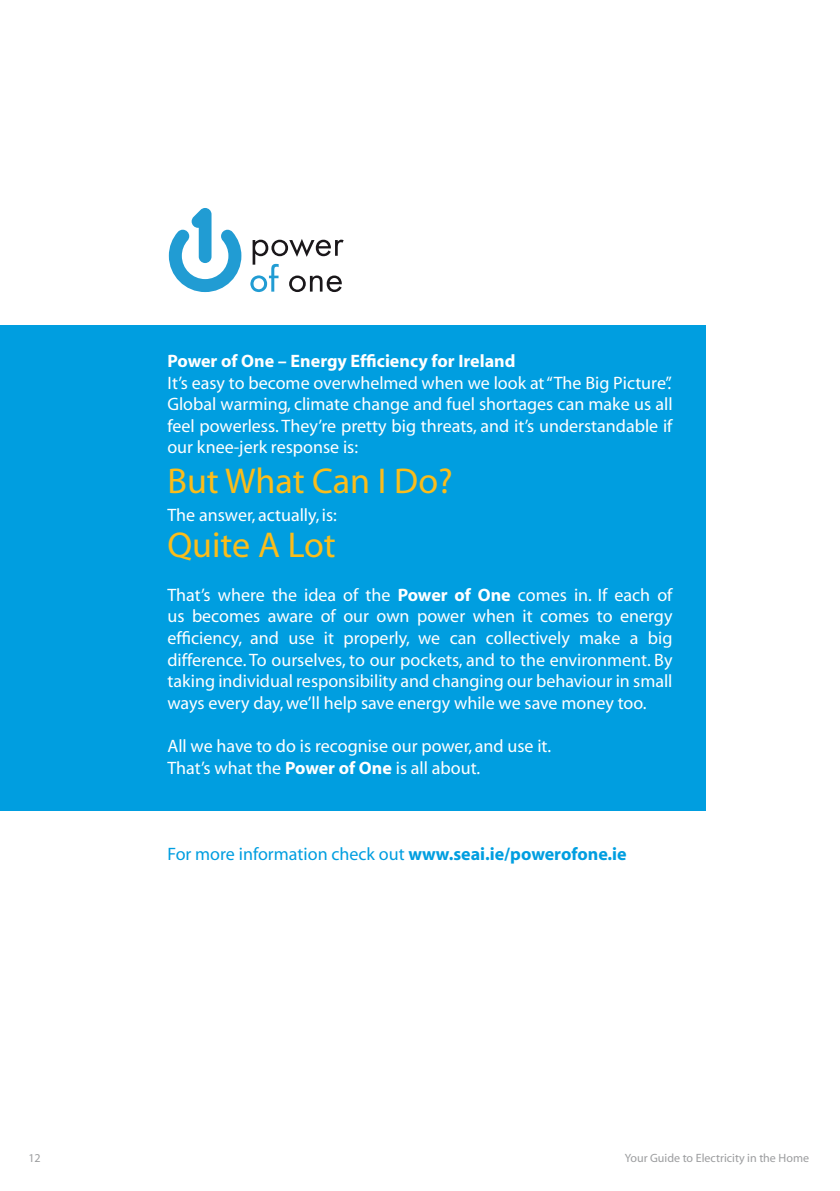
<style>
.page{position:relative;width:840px;height:1191px;background:#fff}
.page>*{position:absolute;margin:0;border:0;box-sizing:border-box;transform-origin:0 0}
.t1{font:36px "Myriad";color:#fbbd1a}
.t2{font:18px/21.6px "Myriad";color:#fff;text-align:justify}
.t3{font:18px "Myriad";color:#009ee0}
.t4{font:700 18px "Myriad";color:#fff}
.t5{font:12px "Myriad";color:#9c9d9f}
.s1{font-weight:700}
</style>
<div class="page">
<div style="left:0;top:325px;width:705px;height:486px;background:#009ee0"></div>
<svg style="left:250px;top:239px;width:93px;height:53px"></svg>
<svg style="left:169px;top:208px;width:72px;height:84px"></svg>
<p class="t4" style="left:167px;top:352px;width:349px">Power of One – Energy Efficiency for Ireland</p>
<p class="t2" style="left:167px;top:372px;width:506px">It’s easy to become overwhelmed when we look at “The Big Picture”.<br>Global warming, climate change and fuel shortages can make us all feel powerless. They’re pretty big threats, and it’s understandable if our knee-jerk response is:</p>
<h1 class="t1" style="left:167px;top:463px;width:287px">But What Can I Do?</h1>
<p class="t2" style="left:167px;top:505px;width:171px">The answer, actually, is:</p>
<h1 class="t1" style="left:167px;top:527px;width:170px">Quite A Lot</h1>
<p class="t2" style="left:167px;top:584px;width:506px">That’s where the idea of the <span class="s1">Power of One</span> comes in. If each of us becomes aware of our own power when it comes to energy efficiency, and use it properly, we can collectively make a big difference. To ourselves, to our pockets, and to the environment. By taking individual responsibility and changing our behaviour in small ways every day, we’ll help save energy while we save money too.</p>
<p class="t2" style="left:167px;top:736px;width:385px">All we have to do is recognise our power, and use it.<br>That’s what the <span class="s1">Power of One</span> is all about.</p>
<p class="t3" style="left:167px;top:845px;width:460px">For more information check out <span class="s1">www.seai.ie/powerofone.ie</span></p>
<p class="t5" style="left:28px;top:1151px;width:14px">12</p>
<p class="t5" style="left:624px;top:1151px;width:185px">Your Guide to Electricity in the Home</p>
</div>
